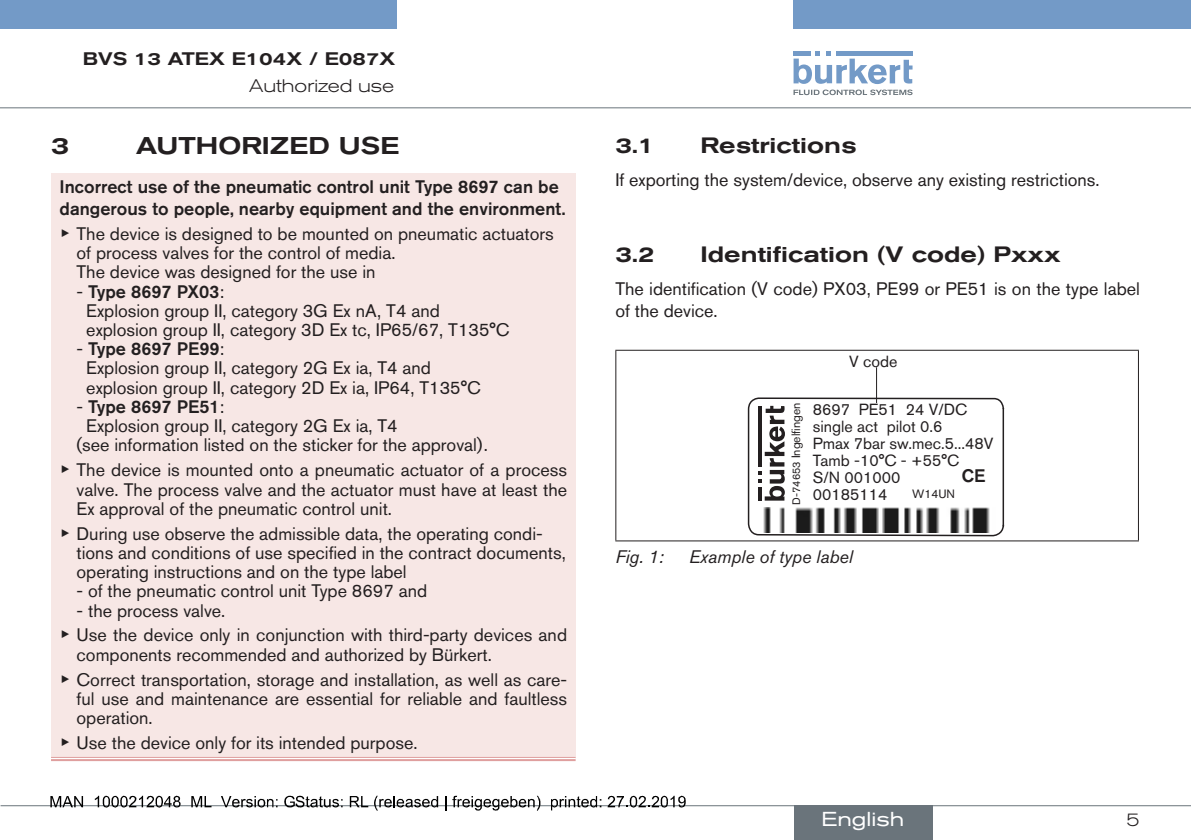
<style>
.page{position:relative;width:1191px;height:840px;background:#fff}
.page>*{position:absolute;margin:0;border:0;box-sizing:border-box;transform-origin:0 0}
.t1{font:500 expanded 24px "Akzidenz Grotesk BQ";color:#231f20}
.t2{font:500 expanded 22px "Akzidenz Grotesk BQ";color:#231f20}
.t3{font:expanded 20px "Akzidenz Grotesk BQ";color:#fff}
.t4{font:18px/19.2px "Akzidenz Grotesk BQ";color:#231f20}
.t5{font:500 18px/21.6px "Akzidenz Grotesk BQ";color:#231f20}
.t6{font:italic 18px "Akzidenz Grotesk BQ";color:#231f20}
.t7{font:500 expanded 18px "Akzidenz Grotesk BQ";color:#231f20}
.t8{font:300 expanded 18px "Akzidenz Grotesk BQ";color:#231f20}
.t9{font:16px/17px "Akzidenz Grotesk BQ";color:#231f20}
.t10{font:12px "Akzidenz Grotesk BQ";color:#231f20}
.s1{font-family:"Arial Unicode MS"}
.s2{font-weight:500}
.s3{font-weight:400}
.s4{font-size:10.8px}
</style>
<div class="page">
<div style="left:0;top:0;width:396px;height:28px;background:#739ac7"></div>
<div style="left:793px;top:0;width:398px;height:28px;background:#739ac7"></div>
<svg style="left:793px;top:51px;width:119px;height:44px"></svg>
<hr style="left:0;top:107px;width:1191px;height:1px;background:#6a747b">
<div style="left:51px;top:173px;width:524px;height:585px;background:#f7e7e5"></div>
<hr style="left:51px;top:756px;width:524px;height:4px;background:#e0a4a3">
<hr style="left:51px;top:756px;width:524px;height:1px;background:#df9f9e">
<hr style="left:51px;top:758px;width:524px;height:2px;background:#df9f9e">
<hr style="left:615px;top:349px;width:524px;height:1px;background:#231f20">
<hr style="left:615px;top:350px;width:1px;height:190px;background:#231f20">
<hr style="left:1138px;top:350px;width:1px;height:190px;background:#231f20">
<hr style="left:615px;top:540px;width:524px;height:1px;background:#231f20">
<svg style="left:747px;top:396px;width:258px;height:141px"></svg>
<hr style="left:758px;top:405px;width:4px;height:61px;background:#231f20">
<hr style="left:1002px;top:408px;width:2px;height:118px;background:#231f20">
<img style="left:760px;top:507px;width:235px;height:25px">
<hr style="left:876px;top:367px;width:1px;height:36px;background:#231f20">
<hr style="left:1px;top:804px;width:1190px;height:1px;background:#6a747b">
<div style="left:793px;top:805px;width:139px;height:34px;background:#6a747b"></div>
<svg style="left:50px;top:796px;width:33px;height:10px"></svg>
<svg style="left:95px;top:795px;width:85px;height:12px"></svg>
<svg style="left:191px;top:796px;width:20px;height:10px"></svg>
<svg style="left:221px;top:796px;width:56px;height:11px"></svg>
<svg style="left:284px;top:795px;width:58px;height:12px"></svg>
<svg style="left:350px;top:796px;width:18px;height:10px"></svg>
<svg style="left:374px;top:795px;width:64px;height:15px"></svg>
<svg style="left:445px;top:796px;width:1px;height:14px"></svg>
<svg style="left:452px;top:795px;width:88px;height:15px"></svg>
<svg style="left:551px;top:796px;width:50px;height:14px"></svg>
<svg style="left:607px;top:795px;width:78px;height:12px"></svg>
<p class="t7" style="left:83px;top:48px;width:314px">BVS 13 ATEX E104X / E087X</p>
<p class="t8" style="left:249px;top:76px;width:146px">Authorized use</p>
<h1 class="t1" style="left:51px;top:132px;width:19px">3</h1>
<h1 class="t1" style="left:136px;top:132px;width:245px">Authorized use</h1>
<p class="t5" style="left:60px;top:176px;width:507px">I ncorrect use of the pneumatic control unit Type 8697 can be dangerous to people, nearby equipment and the environment.</p>
<p class="t4" style="left:77px;top:224px;width:479px;text-indent:-17px"><span class="s1">▶</span> The device is designed to be mounted on pneumatic actuators of process valves for the control of media.<br>The device was designed for the use in</p>
<p class="t4" style="left:86px;top:281px;width:425px;text-indent:-10px">- <span class="s2">Type 8697 PX03</span>:<br>Explosion group II, category 3G Ex nA, T4 and explosion group II, category 3D Ex tc, IP65/67, T135°C</p>
<p class="t4" style="left:86px;top:339px;width:396px;text-indent:-10px">- <span class="s2">Type 8697 PE99</span>:<br>Explosion group II, category 2G Ex ia, T4 and explosion group II, category 2D Ex ia, IP64, T135°C</p>
<p class="t5" style="left:77px;top:395px;width:149px"><span class="s3">-</span> Type 8697 PE51<span class="s3">:</span></p>
<p class="t4" style="left:86px;top:416px;width:313px">Explosion group II, category 2G Ex ia, T4</p>
<p class="t4" style="left:77px;top:435px;width:413px">(see information listed on the sticker for the approval).</p>
<p class="t4" style="left:77px;top:460px;width:492px;text-align:justify;text-indent:-17px"><span class="s1">▶</span> The device is mounted onto a pneumatic actuator of a process valve. The process valve and the actuator must have at least the Ex approval of the pneumatic control unit.</p>
<p class="t4" style="left:77px;top:523px;width:491px;text-indent:-17px"><span class="s1">▶</span> During use observe the admissible data, the operating condi&shy;tions and conditions of use specified in the contract documents, operating instructions and on the type label</p>
<p class="t4" style="left:77px;top:581px;width:352px">- of the pneumatic control unit Type 8697 and</p>
<p class="t4" style="left:60px;top:597px;width:509px;line-height:24.8px;text-indent:17px">- the process valve.<br><span class="s1">▶</span> Use the device only in conjunction with third-party devices and</p>
<p class="t4" style="left:60px;top:641px;width:509px;line-height:24.8px;text-indent:17px">components recommended and authorized by Bürkert.<br><span class="s1">▶</span> Correct transportation, storage and installation, as well as care-</p>
<p class="t4" style="left:77px;top:688px;width:492px">ful use and maintenance are essential for reliable and faultless operation.</p>
<p class="t4" style="left:60px;top:732px;width:359px"><span class="s1">▶</span> Use the device only for its intended purpose.</p>
<p class="t2" style="left:615px;top:132px;width:41px">3.1</p>
<p class="t2" style="left:700px;top:132px;width:158px">Restrictions</p>
<p class="t4" style="left:615px;top:170px;width:486px">If exporting the system/device, observe any existing restrictions.</p>
<p class="t2" style="left:615px;top:241px;width:41px">3.2</p>
<p class="t2" style="left:700px;top:241px;width:362px">I dentification (V code) Pxxx</p>
<p class="t4" style="left:615px;top:278px;width:526px;line-height:21.6px">The identification (V code) PX03, PE99 or PE51 is on the type label of the device.</p>
<p class="t9" style="left:849px;top:352px;width:50px">V code</p>
<p class="t10" style="left:789px;top:504px;width:103px;rotate:-90deg"><span class="s4">D-74653</span> Ingelfingen</p>
<p class="t9" style="left:813px;top:400px;width:182px">8697 PE51 24 V/DC single act pilot 0.6<br>Pmax 7bar sw.mec.5...48V<br>Tamb -10°C - +55°C<br>S/N 001000<br>00185114</p>
<p class="t5" style="left:961px;top:464px;width:13px">CE</p>
<p class="t10" style="left:912px;top:486px;width:44px">W14UN</p>
<p class="t6" style="left:615px;top:545px;width:50px">Fig. 1:</p>
<p class="t6" style="left:689px;top:545px;width:165px">Example of type label</p>
<p class="t3" style="left:821px;top:807px;width:84px">English</p>
<p class="t8" style="left:1126px;top:808px;width:15px">5</p>
</div>
